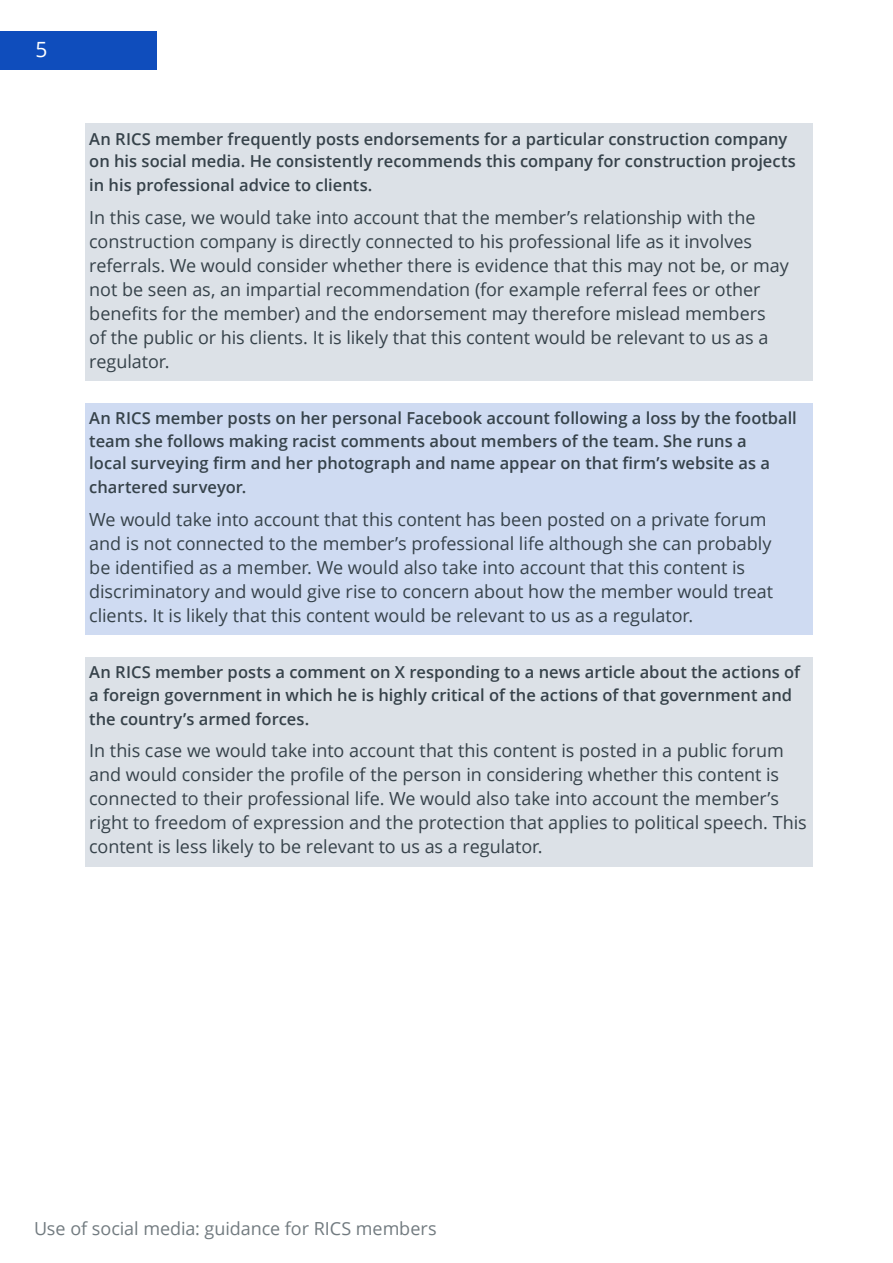
<style>
.page{position:relative;width:893px;height:1263px;background:#fff}
.page>*{position:absolute;margin:0;border:0;box-sizing:border-box;transform-origin:0 0}
.t1{font:18px/24px "Open Sans";letter-spacing:-.005em;color:#36424a}
.t2{font:18px "Open Sans";letter-spacing:-.005em;color:#727b80}
.t3{font:600 16.5px/22.5px "Open Sans";color:#36424a}
.t4{font:13.5px "Open Sans";color:#fff}
.s1{font-size:21px}
</style>
<div class="page">
<div style="left:85px;top:124px;width:727px;height:80px;background:#dce1e7"></div>
<div style="left:85px;top:201px;width:727px;height:180px;background:#dce1e7"></div>
<div style="left:85px;top:403px;width:727px;height:103px;background:#cfdbf2"></div>
<div style="left:85px;top:503px;width:727px;height:132px;background:#cfdbf2"></div>
<div style="left:85px;top:657px;width:727px;height:81px;background:#dce1e7"></div>
<div style="left:85px;top:735px;width:727px;height:131px;background:#dce1e7"></div>
<div style="left:0;top:31px;width:157px;height:39px;background:#0f4dbc"></div>
<p class="t4" style="left:35px;top:42px;width:14px">I P<span class="s1">5</span></p>
<p class="t3" style="left:89px;top:127px;width:708px">An RICS member frequently posts endorsements for a particular construction company on his social media. He consistently recommends this company for construction projects</p>
<p class="t3" style="left:89px;top:174px;width:285px">in his professional advice to clients.</p>
<p class="t1" style="left:89px;top:205px;width:701px">In this case, we would take into account that the member’s relationship with the construction company is directly connected to his professional life as it involves referrals. We would consider whether there is evidence that this may not be, or may not be seen as, an impartial recommendation (for example referral fees or other benefits for the member) and the endorsement may therefore mislead members<br>of the public or his clients. It is likely that this content would be relevant to us as a regulator.</p>
<p class="t3" style="left:89px;top:407px;width:709px">An RICS member posts on her personal Facebook account following a loss by the football team she follows making racist comments about members of the team. She runs a<br>local surveying firm and her photograph and name appear on that firm’s website as a</p>
<p class="t3" style="left:89px;top:476px;width:159px">chartered surveyor.</p>
<p class="t1" style="left:89px;top:507px;width:685px">We would take into account that this content has been posted on a private forum and is not connected to the member’s professional life although she can probably be identified as a member. We would also take into account that this content is discriminatory and would give rise to concern about how the member would treat clients. It is likely that this content would be relevant to us as a regulator.</p>
<p class="t3" style="left:89px;top:661px;width:712px">An RICS member posts a comment on X responding to a news article about the actions of a foreign government in which he is highly critical of the actions of that government and</p>
<p class="t3" style="left:89px;top:707px;width:222px">the country’s armed forces.</p>
<p class="t1" style="left:89px;top:738px;width:719px">In this case we would take into account that this content is posted in a public forum and would consider the profile of the person in considering whether this content is connected to their professional life. We would also take into account the member’s right to freedom of expression and the protection that applies to political speech. This content is less likely to be relevant to us as a regulator.</p>
<p class="t2" style="left:34px;top:1216px;width:404px">Use of social media: guidance for RICS members</p>
</div>
